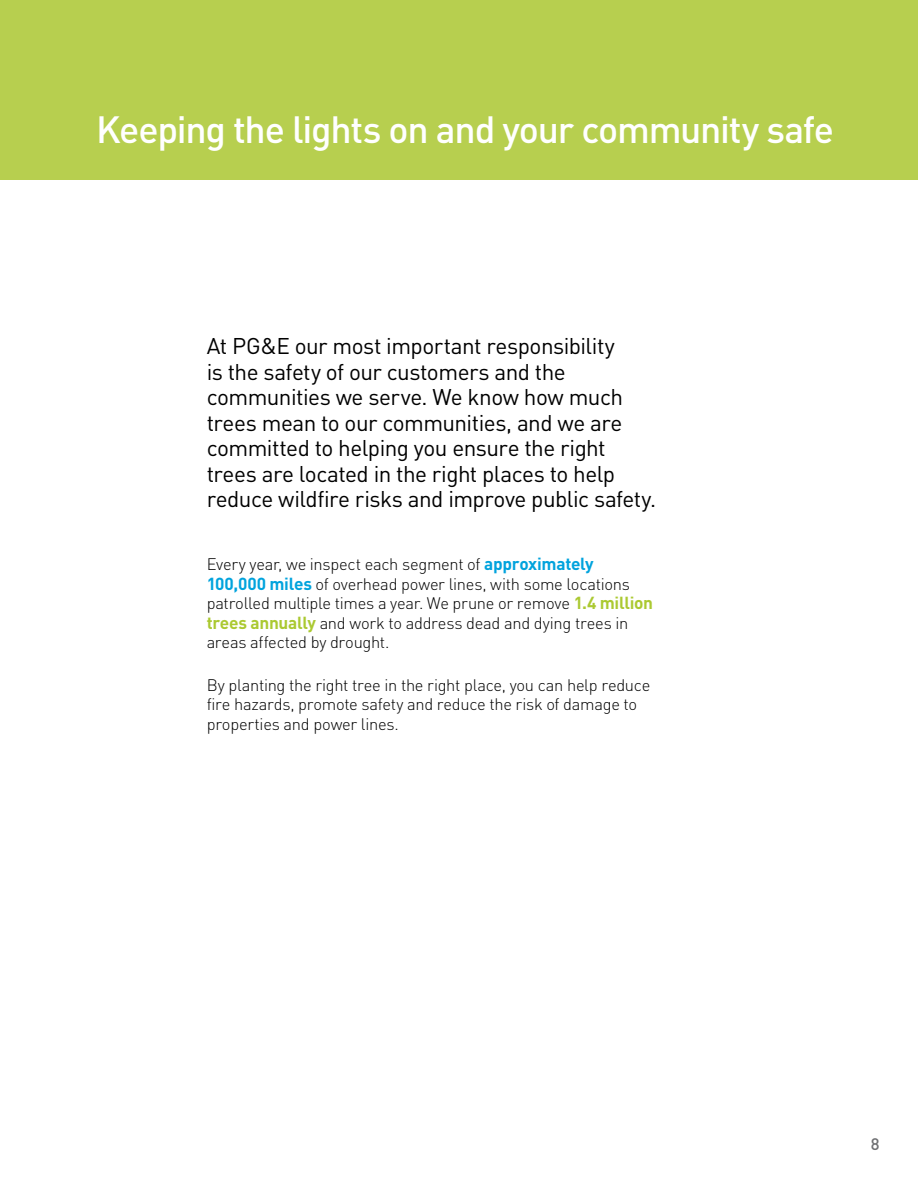
<style>
.page{position:relative;width:918px;height:1188px;background:#fff}
.page>*{position:absolute;margin:0;border:0;box-sizing:border-box;transform-origin:0 0}
.t1{font:500 37.5px "DIN Pro";letter-spacing:-.035em;color:#fff}
.t2{font:22.5px/25.5px "DIN Pro";letter-spacing:-.025em;color:#000}
.t3{font:300 16.5px/19.5px "DIN Pro";letter-spacing:-.015em;color:#000}
.t4{font:500 16.5px "DIN";color:#6f7073}
.s1{font-weight:700;font-size:17.25px;color:#00a3dd}
.s2{font-weight:700;font-size:17.25px;color:#abc931}
</style>
<div class="page">
<div style="left:0;top:0;width:918px;height:180px;background:#b7cf4f"></div>
<h2 class="t1" style="left:96px;top:99px;width:740px">Keeping the lights on and your community safe</h2>
<p class="t2" style="left:207px;top:331px;width:451px">At PG&amp;E our most important responsibility<br>is the safety of our customers and the communities we serve. We know how much trees mean to our communities, and we are committed to helping you ensure the right trees are located in the right places to help reduce wildfire risks and improve public safety.</p>
<p class="t3" style="left:207px;top:553px;width:448px">Every year, we inspect each segment of <span class="s1">approximately 100,000 miles</span> of overhead power lines, with some locations patrolled multiple times a year. We prune or remove <span class="s2">1.4 million trees annually</span> and work to address dead and dying trees in areas affected by drought.</p>
<p class="t3" style="left:207px;top:673px;width:445px">By planting the right tree in the right place, you can help reduce fire hazards, promote safety and reduce the risk of damage to properties and power lines.</p>
<p class="t4" style="left:871px;top:1134px;width:10px">8</p>
</div>
